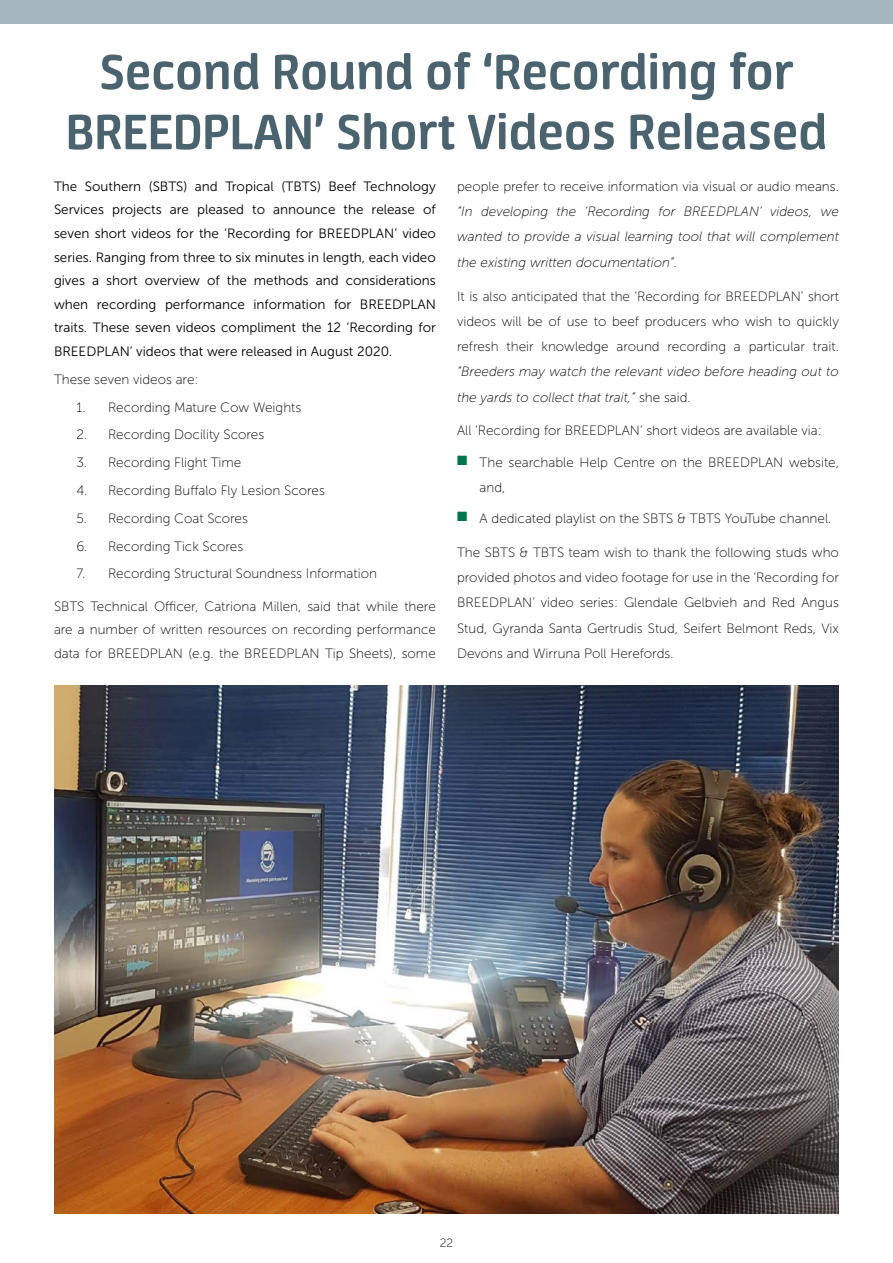
<style>
.page{position:relative;width:893px;height:1263px;background:#fff}
.page>*{position:absolute;margin:0;border:0;box-sizing:border-box;transform-origin:0 0}
.t1{font:700 55.5px/60px "Neuron";color:#4a636f;text-align:center}
.t2{font:13.5px/25.3px "Museo Sans 100";color:#000;text-align:justify}
.t3{font:13.5px/23.5px "Museo Sans 300";color:#000;text-align:justify}
.t4{font:italic 13.5px/25.3px "Museo Sans 100";color:#000;text-align:justify}
.t5{font:12px "Museo Sans 100";color:#000}
.s1{font-style:normal}
.s2{color:#00774a}
</style>
<div class="page">
<div style="left:0;top:0;width:893px;height:23px;background:#a4b5bf"></div>
<img style="left:54px;top:686px;width:785px;height:527px">
<h1 class="t1" style="left:66px;top:42px;width:763px">Second Round of ‘Recording for<br>BREEDPLAN’ Short Videos Released</h1>
<p class="t2" style="left:457px;top:174px;width:383px">people prefer to receive information via visual or audio means.</p>
<p class="t4" style="left:457px;top:199px;width:383px">“In developing the ‘Recording for BREEDPLAN’ videos, we wanted to provide a visual learning tool that will complement the existing written documentation”.</p>
<p class="t2" style="left:457px;top:283px;width:383px">It is also anticipated that the ‘Recording for BREEDPLAN’ short videos will be of use to beef producers who wish to quickly refresh their knowledge around recording a particular trait.</p>
<p class="t4" style="left:457px;top:359px;width:383px">“Breeders may watch the relevant video before heading out to the yards to collect that trait,” <span class="s1">she said.</span></p>
<p class="t2" style="left:457px;top:418px;width:366px">All ‘Recording for BREEDPLAN’ short videos are available via:</p>
<p class="t2" style="left:480px;top:449px;width:361px;text-indent:-22px"><span class="s2">■</span> The searchable Help Centre on the BREEDPLAN website, and,</p>
<p class="t2" style="left:457px;top:506px;width:376px"><span class="s2">■</span> A dedicated playlist on the SBTS &amp; TBTS YouTube channel.</p>
<p class="t2" style="left:457px;top:539px;width:383px">The SBTS &amp; TBTS team wish to thank the following studs who provided photos and video footage for use in the ‘Recording for BREEDPLAN’ video series: Glendale Gelbvieh and Red Angus Stud, Gyranda Santa Gertrudis Stud, Seifert Belmont Reds, Vix Devons and Wirruna Poll Herefords.</p>
<p class="t3" style="left:54px;top:175px;width:383px">The Southern (SBTS) and Tropical (TBTS) Beef Technology Services projects are pleased to announce the release of seven short videos for the ‘Recording for BREEDPLAN’ video series. Ranging from three to six minutes in length, each video gives a short overview of the methods and considerations when recording performance information for BREEDPLAN traits. These seven videos compliment the 12 ‘Recording for BREEDPLAN’ videos that were released in August 2020.</p>
<p class="t2" style="left:54px;top:366px;width:146px">These seven videos are:</p>
<p class="t2" style="left:77px;top:394px;width:226px">1. Recording Mature Cow Weights</p>
<p class="t2" style="left:77px;top:422px;width:189px">2. Recording Docility Scores</p>
<p class="t2" style="left:77px;top:450px;width:166px">3. Recording Flight Time</p>
<p class="t2" style="left:77px;top:478px;width:250px">4. Recording Buffalo Fly Lesion Scores</p>
<p class="t2" style="left:77px;top:506px;width:173px">5. Recording Coat Scores</p>
<p class="t2" style="left:77px;top:533px;width:168px">6. Recording Tick Scores</p>
<p class="t2" style="left:77px;top:561px;width:302px">7. Recording Structural Soundness Information</p>
<p class="t2" style="left:54px;top:594px;width:383px;line-height:23.5px">SBTS Technical Officer, Catriona Millen, said that while there are a number of written resources on recording performance data for BREEDPLAN (e.g. the BREEDPLAN Tip Sheets), some</p>
<p class="t5" style="left:440px;top:1236px;width:15px">22</p>
</div>
